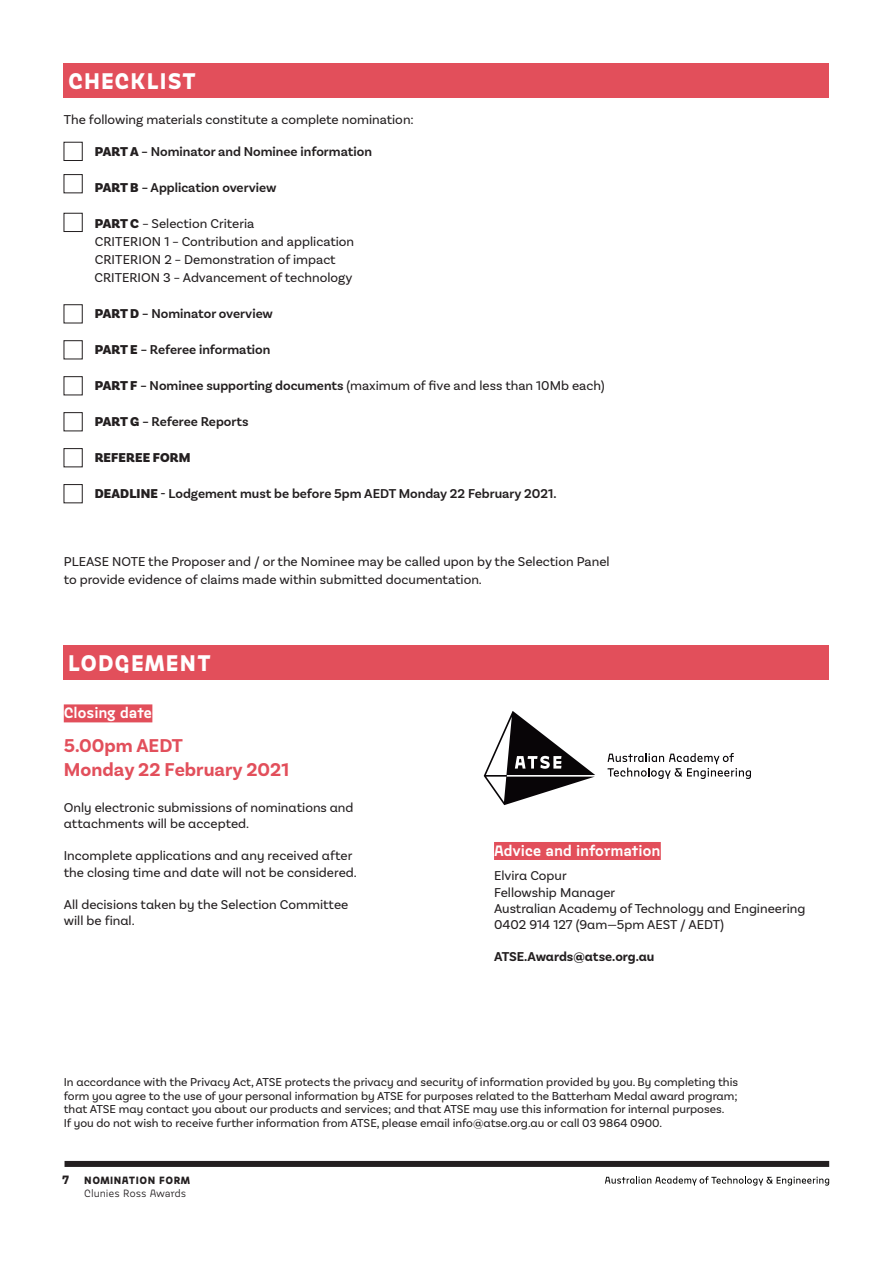
<style>
.page{position:relative;width:893px;height:1263px;background:#fff}
.page>*{position:absolute;margin:0;border:0;box-sizing:border-box;transform-origin:0 0}
.t1{font:700 22.5px "Jaroslav";letter-spacing:.05em;color:#fff}
.t2{font:700 19.5px/24px "Basic Sans";color:#e24f5b}
.t3{font:600 15px "Jaroslav";letter-spacing:-.01em;color:#fff}
.t4{font:13.5px/18px "Basic Sans";color:#231f20}
.t5{font:13.5px/16.2px "Basic Sans Alt";color:#231f20}
.t6{font:600 13.5px "Basic Sans";color:#231f20}
.t7{font:700 13.5px "Basic Sans Alt";color:#231f20}
.t8{font:900 13.5px "Basic Sans";letter-spacing:.01em;color:#231f20}
.t9{font:12px/13.5px "Basic Sans Alt";color:#231f20}
.t10{font:700 12px "Jaroslav";color:#231f20}
.t11{font:10.5px "Jaroslav";letter-spacing:-.005em;color:#231f20}
.t12{font:700 10.5px "Jaroslav";letter-spacing:.05em;color:#231f20}
.s1{font-weight:900}
.s2{font-weight:600}
</style>
<div class="page">
<div style="left:65px;top:1161px;width:764px;height:6px;background:#231f20"></div>
<div style="left:64px;top:142px;width:18px;height:19px;border:1px solid #231f20"></div>
<div style="left:64px;top:174px;width:18px;height:19px;border:1px solid #231f20"></div>
<div style="left:64px;top:213px;width:18px;height:19px;border:1px solid #231f20"></div>
<div style="left:64px;top:340px;width:18px;height:19px;border:1px solid #231f20"></div>
<div style="left:64px;top:376px;width:18px;height:19px;border:1px solid #231f20"></div>
<div style="left:64px;top:412px;width:18px;height:19px;border:1px solid #231f20"></div>
<div style="left:64px;top:448px;width:18px;height:19px;border:1px solid #231f20"></div>
<div style="left:64px;top:484px;width:18px;height:19px;border:1px solid #231f20"></div>
<div style="left:64px;top:64px;width:765px;height:34px;background:#e24f5b"></div>
<svg style="left:605px;top:1176px;width:224px;height:10px"></svg>
<div style="left:64px;top:646px;width:765px;height:34px;background:#e24f5b"></div>
<div style="left:64px;top:704px;width:88px;height:18px;background:#e24f5b"></div>
<svg style="left:607px;top:753px;width:144px;height:26px"></svg>
<svg style="left:484px;top:711px;width:111px;height:94px"></svg>
<div style="left:494px;top:842px;width:167px;height:18px;background:#e24f5b"></div>
<h1 class="t1" style="left:68px;top:67px;width:130px">CHECKLIST</h1>
<p class="t4" style="left:64px;top:110px;width:352px">The following materials constitute a complete nomination:</p>
<p class="t6" style="left:95px;top:143px;width:279px"><span class="s1">PART A</span> – Nominator and Nominee information</p>
<p class="t6" style="left:95px;top:179px;width:183px"><span class="s1">PART B</span> – Application overview</p>
<p class="t4" style="left:95px;top:214px;width:261px"><span class="s1">PART C</span> – Selection Criteria<br>CRITERION 1 – Contribution and application CRITERION 2 – Demonstration of impact CRITERION 3 – Advancement of technology</p>
<p class="t6" style="left:95px;top:305px;width:180px"><span class="s1">PART D</span> – Nominator overview</p>
<p class="t6" style="left:95px;top:341px;width:177px"><span class="s1">PART E</span> – Referee information</p>
<p class="t4" style="left:95px;top:376px;width:511px"><span class="s1">PART F</span> <span class="s2">– Nominee supporting documents</span> (maximum of five and less than 10Mb each)</p>
<p class="t6" style="left:95px;top:413px;width:155px"><span class="s1">PART G</span> – Referee Reports</p>
<p class="t8" style="left:95px;top:449px;width:97px">REFEREE FORM</p>
<p class="t6" style="left:95px;top:485px;width:463px"><span class="s1">DEADLINE</span> - Lodgement must be before 5pm AEDT Monday 22 February 2021.</p>
<p class="t4" style="left:64px;top:553px;width:547px">PLEASE NOTE the Proposer and / or the Nominee may be called upon by the Selection Panel to provide evidence of claims made within submitted documentation.</p>
<h1 class="t1" style="left:68px;top:649px;width:145px">LODGEMENT</h1>
<p class="t3" style="left:64px;top:704px;width:90px">Closing date</p>
<h2 class="t2" style="left:64px;top:734px;width:227px">5.00pm AEDT<br>Monday 22 February 2021</h2>
<p class="t5" style="left:64px;top:799px;width:291px">Only electronic submissions of nominations and attachments will be accepted.</p>
<p class="t5" style="left:64px;top:848px;width:294px">Incomplete applications and any received after the closing time and date will not be considered.</p>
<p class="t5" style="left:64px;top:896px;width:286px">All decisions taken by the Selection Committee will be final.</p>
<p class="t3" style="left:494px;top:841px;width:168px">Advice and information</p>
<p class="t5" style="left:494px;top:868px;width:313px">Elvira Copur<br>Fellowship Manager<br>Australian Academy of Technology and Engineering<br>0402 914 127 (9am—5pm AEST / AEDT)</p>
<p class="t7" style="left:494px;top:949px;width:162px">ATSE.Awards@atse.org.au</p>
<p class="t9" style="left:64px;top:1075px;width:676px">In accordance with the Privacy Act, ATSE protects the privacy and security of information provided by you. By completing this form you agree to the use of your personal information by ATSE for purposes related to the Batterham Medal award program; that ATSE may contact you about our products and services; and that ATSE may use this information for internal purposes.<br>If you do not wish to receive further information from ATSE, please email info@atse.org.au or call 03 9864 0900.</p>
<p class="t10" style="left:63px;top:1172px;width:8px">7</p>
<p class="t12" style="left:84px;top:1173px;width:107px">NOMINATION FORM</p>
<p class="t11" style="left:84px;top:1187px;width:104px">Clunies Ross Awards</p>
</div>
